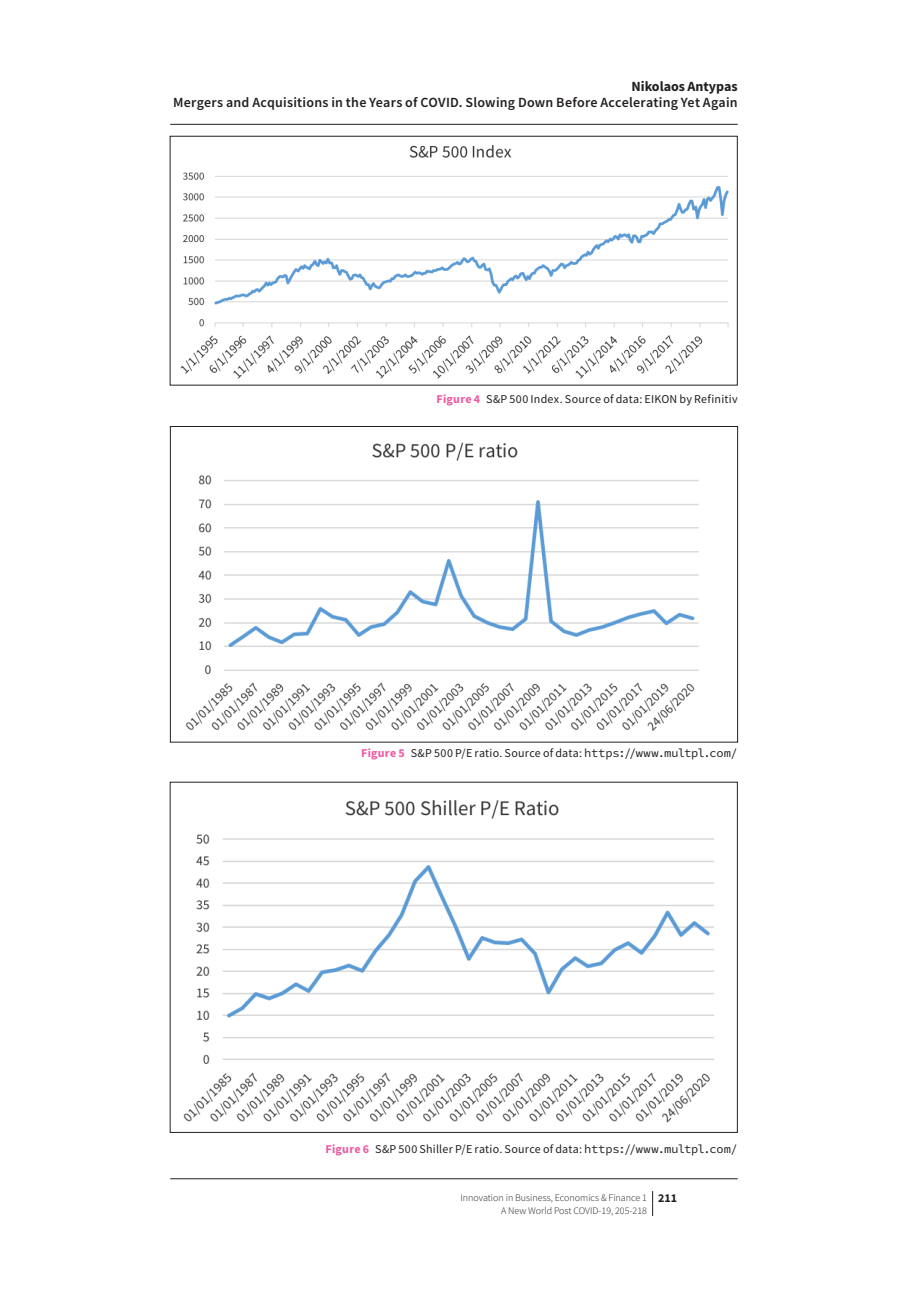
<style>
.page{position:relative;width:908px;height:1304px;background:#fff}
.page>*{position:absolute;margin:0;border:0;box-sizing:border-box;transform-origin:0 0}
.t1{font:600 14px "Source Sans Pro";letter-spacing:.015em;color:#231f20}
.t2{font:700 14px "Source Sans Pro";color:#231f20}
._055d-ecf-figura-did{font:12px "Source Sans Pro";letter-spacing:.02em;color:#231f20}
.t3{font:300 10px/12.4px "Source Sans Pro";color:#231f20}
.s1{font-weight:700;color:#ef59a1}
.s2{font-family:"Source Code Pro"}
.s3{font-weight:700;font-size:12px}
</style>
<div class="page">
<svg style="left:652px;top:1191px;width:1px;height:25px"></svg>
<img style="left:180px;top:145px;width:549px;height:234px">
<div style="left:170px;top:136px;width:567px;height:249px;border:1px solid #231f20"></div>
<img style="left:185px;top:442px;width:514px;height:290px">
<img style="left:183px;top:800px;width:531px;height:323px">
<hr style="left:170px;top:124px;width:567px;height:1px;background:#231f20">
<hr style="left:170px;top:1178px;width:567px;height:1px;background:#231f20">
<p class="t2" style="left:631px;top:77px;width:108px">Nikolaos Antypas</p>
<p class="t1" style="left:173px;top:94px;width:566px">Mergers and Acquisitions in the Years of COVID. Slowing Down Before Accelerating Yet Again</p>
<p class="_055d-ecf-figura-did" style="left:436px;top:392px;width:302px"><span class="s1">Figure 4</span> S&amp;P 500 Index. Source of data: EIKON by Refinitiv</p>
<p class="_055d-ecf-figura-did" style="left:361px;top:745px;width:378px"><span class="s1">Figure 5</span> S&amp;P 500 P/E ratio. Source of data: <span class="s2">https://www.multpl.com/</span></p>
<p class="_055d-ecf-figura-did" style="left:325px;top:1141px;width:413px"><span class="s1">Figure 6</span> S&amp;P 500 Shiller P/E ratio. Source of data: <span class="s2">https://www.multpl.com/</span></p>
<p class="t3" style="left:501px;top:1191px;width:178px;text-indent:-41px">Innovation in Business, Economics &amp; Finance 1 <span class="s3">211<br></span>A New World Post COVID-19, 205-218</p>
</div>
